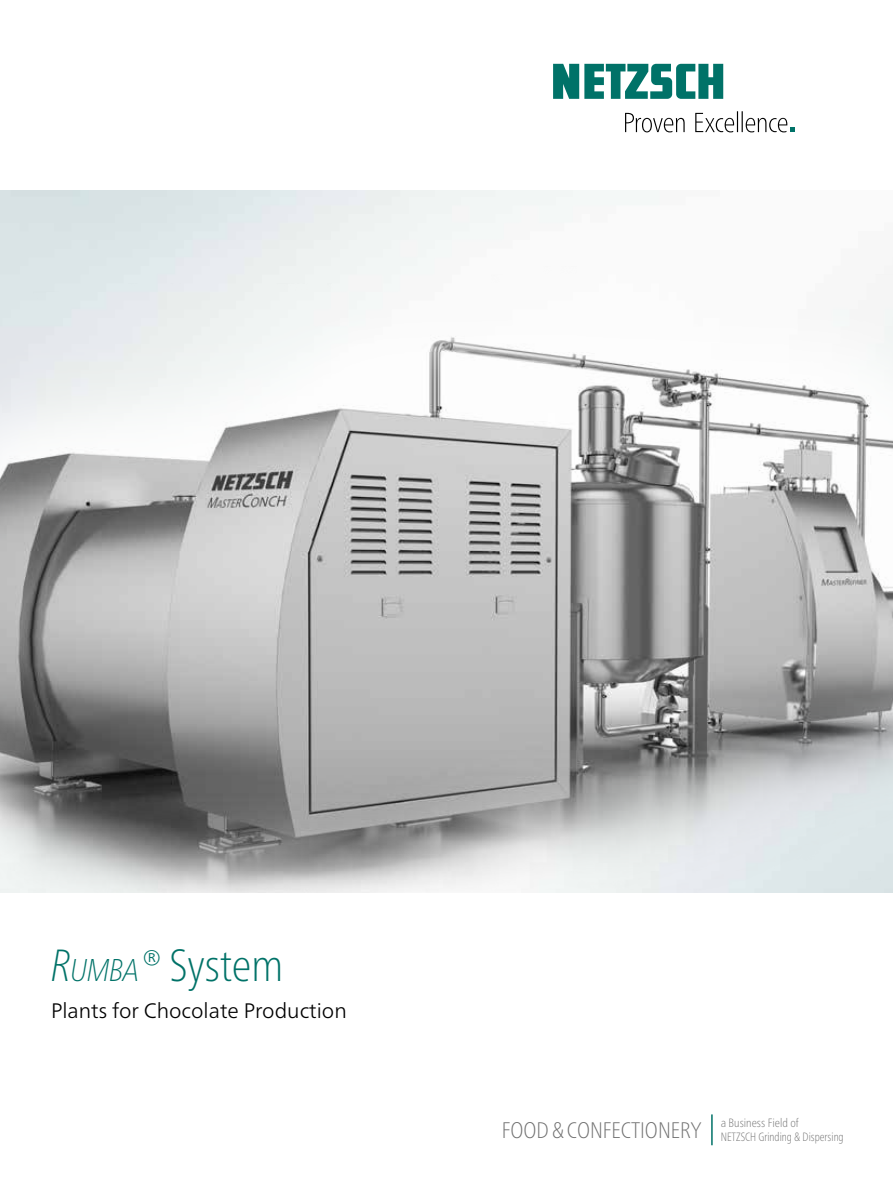
<style>
.page{position:relative;width:893px;height:1191px;background:#fff}
.page>*{position:absolute;margin:0;border:0;box-sizing:border-box;transform-origin:0 0}
.t1{font:100 condensed 45px "Frutiger Neue LTW1 G";color:#007268}
.t2{font:100 condensed 22.5px "Frutiger Neue LTW1 G";color:#6e6e6e}
.t3{font:300 21px "Frutiger Neue LTW1 G";color:#000}
.t4{font:100 condensed 12px/14.4px "Frutiger Neue LTW1 G";color:#6e6e6e}
.s1{font-style:italic}
.s2{font-style:italic;font-size:31.5px}
</style>
<div class="page">
<hr style="left:711px;top:1114px;width:2px;height:31px;background:#007268">
<svg style="left:553px;top:64px;width:170px;height:35px"></svg>
<svg style="left:625px;top:111px;width:170px;height:21px"></svg>
<img style="left:0;top:190px;width:893px;height:702px">
<h1 class="t1" style="left:51px;top:932px;width:234px"><span class="s1">R</span><span class="s2">UMBA</span><span class="s1">®</span> System</h1>
<h3 class="t3" style="left:51px;top:998px;width:297px">Plants for Chocolate Production</h3>
<h2 class="t2" style="left:502px;top:1114px;width:201px">FOOD&amp;CONFECTIONERY</h2>
<p class="t4" style="left:721px;top:1114px;width:124px">a Business Field of<br>NETZSCH Grinding &amp; Dispersing</p>
</div>
